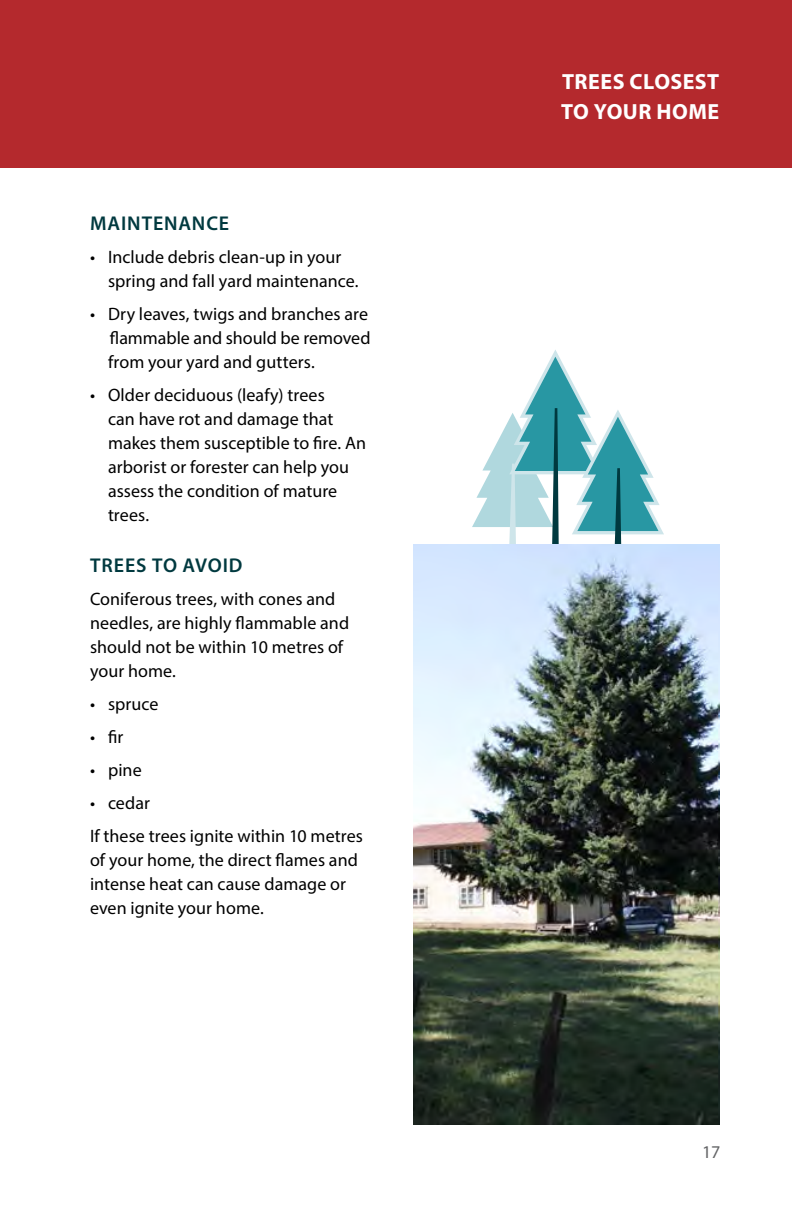
<style>
.page{position:relative;width:792px;height:1224px;background:#fff}
.page>*{position:absolute;margin:0;border:0;box-sizing:border-box;transform-origin:0 0}
.headers{font:700 22px/30px "Myriad Pro";letter-spacing:.02em;color:#fff}
.Body_Copy_Headers{font:600 20px "Myriad Pro";letter-spacing:.045em;color:#00393f}
.Body_-_Bullets{font:18px/24px "Myriad Pro";letter-spacing:.005em;color:#000}
.Body_Copy_9pt{font:18px/24px "Myriad Pro";letter-spacing:.005em;color:#000}
.t1{font:18px "Myriad Pro";color:#636466}
</style>
<div class="page">
<div style="left:0;top:0;width:792px;height:167px;background:#b4292d"></div>
<svg style="left:472px;top:350px;width:192px;height:194px"></svg>
<img style="left:413px;top:544px;width:307px;height:581px">
<p class="Body_Copy_Headers" style="left:90px;top:210px;width:140px">MAINTENANCE</p>
<p class="Body_-_Bullets" style="left:108px;top:244px;width:252px;text-indent:-18px">• Include debris clean-up in your spring and fall yard maintenance.</p>
<p class="Body_-_Bullets" style="left:108px;top:301px;width:264px;text-indent:-18px">• Dry leaves, twigs and branches are flammable and should be removed from your yard and gutters.</p>
<p class="Body_-_Bullets" style="left:108px;top:382px;width:260px;text-indent:-18px">• Older deciduous (leafy) trees<br>can have rot and damage that makes them susceptible to fire. An arborist or forester can help you assess the condition of mature trees.</p>
<p class="Body_Copy_Headers" style="left:90px;top:552px;width:154px">TREES TO AVOID</p>
<p class="Body_Copy_9pt" style="left:90px;top:586px;width:261px">Coniferous trees, with cones and needles, are highly flammable and should not be within 10 metres of your home.</p>
<p class="Body_-_Bullets" style="left:90px;top:691px;width:70px">• spruce</p>
<p class="Body_-_Bullets" style="left:90px;top:724px;width:35px">• fir</p>
<p class="Body_-_Bullets" style="left:90px;top:757px;width:53px">• pine</p>
<p class="Body_-_Bullets" style="left:90px;top:790px;width:61px">• cedar</p>
<p class="Body_Copy_9pt" style="left:90px;top:823px;width:275px">If these trees ignite within 10 metres of your home, the direct flames and intense heat can cause damage or even ignite your home.</p>
<p class="headers" style="left:561px;top:65px;width:160px">TREES CLOSEST<br>TO YOUR HOME</p>
<p class="t1" style="left:702px;top:1141px;width:20px">17</p>
</div>
